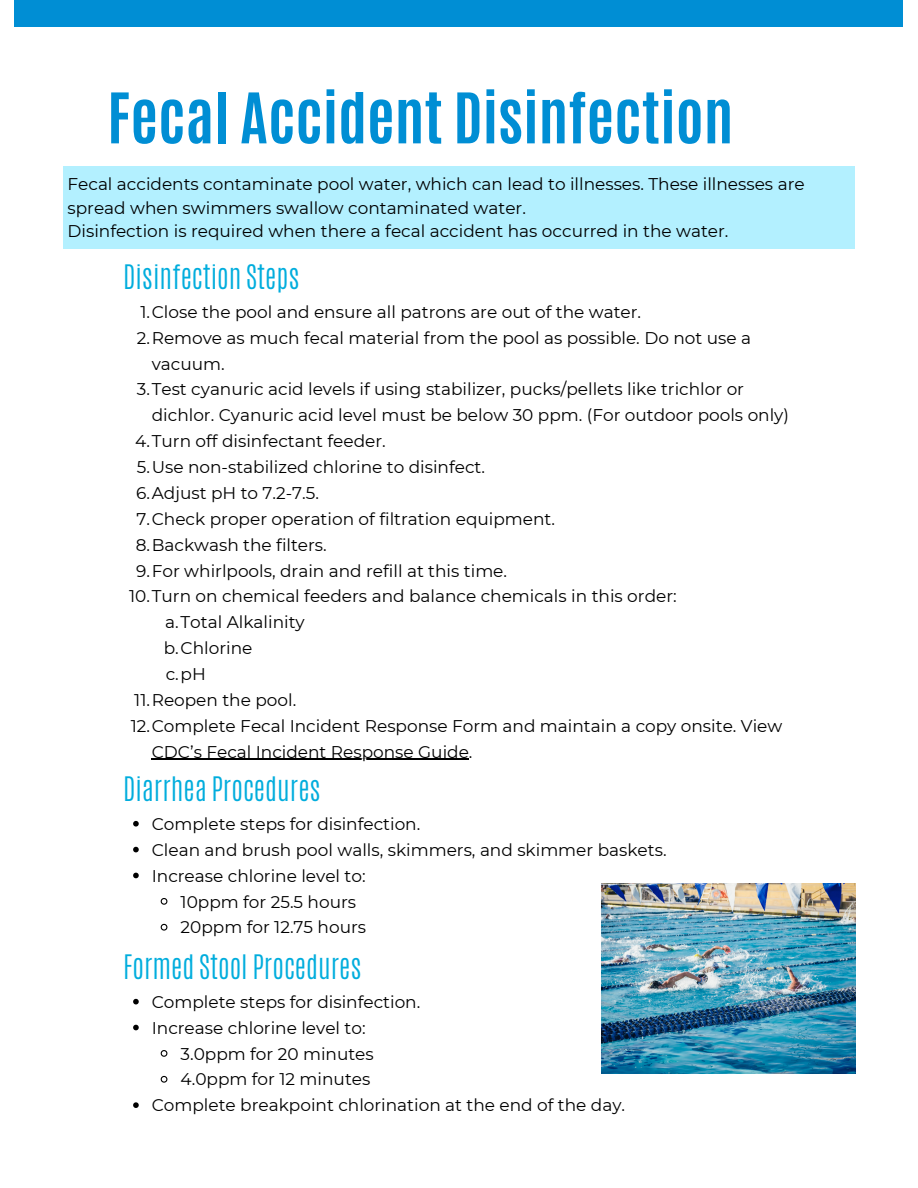
<style>
.page{position:relative;width:918px;height:1188px;background:#fff}
.page>*{position:absolute;margin:0;border:0;box-sizing:border-box;transform-origin:0 0}
.t1{font:700 59.25px "Antonio";color:#008ed4}
.t2{font:300 28.2px "Antonio";color:#00addd}
.t3{font:16.95px/25.8px "Montserrat";color:#000}
</style>
<div class="page">
<div style="left:15px;top:0;width:888px;height:27px;background:#008ed4"></div>
<div style="left:63px;top:167px;width:792px;height:82px;background:#b3f0ff"></div>
<img style="left:601px;top:883px;width:254px;height:190px">
<hr style="left:152px;top:759px;width:317px;height:1px;background:#000">
<svg style="left:133px;top:821px;width:6px;height:6px"></svg>
<svg style="left:133px;top:847px;width:6px;height:5px"></svg>
<svg style="left:133px;top:873px;width:6px;height:5px"></svg>
<svg style="left:160px;top:898px;width:8px;height:7px"></svg>
<svg style="left:160px;top:923px;width:8px;height:8px"></svg>
<svg style="left:133px;top:999px;width:6px;height:5px"></svg>
<svg style="left:133px;top:1025px;width:6px;height:5px"></svg>
<svg style="left:160px;top:1050px;width:8px;height:7px"></svg>
<svg style="left:160px;top:1075px;width:8px;height:8px"></svg>
<svg style="left:133px;top:1102px;width:6px;height:6px"></svg>
<h2 class="t1" style="left:107px;top:76px;width:627px">Fecal Accident Disinfection</h2>
<h1 class="t3" style="left:68px;top:172px;width:739px;line-height:23.7px">Fecal accidents contaminate pool water, which can lead to illnesses. These illnesses are spread when swimmers swallow contaminated water.</h1>
<p class="t3" style="left:68px;top:218px;width:663px">Disinfection is required when there a fecal accident has occurred in the water.</p>
<p class="t2" style="left:123px;top:257px;width:178px">Disinfection Steps</p>
<p class="t3" style="left:140px;top:299px;width:502px">1.Close the pool and ensure all patrons are out of the water.</p>
<p class="t3" style="left:152px;top:325px;width:601px;text-indent:-15px">2.Remove as much fecal material from the pool as possible. Do not use a vacuum.</p>
<p class="t3" style="left:152px;top:376px;width:639px;text-indent:-15px">3.Test cyanuric acid levels if using stabilizer, pucks/pellets like trichlor or dichlor. Cyanuric acid level must be below 30 ppm. (For outdoor pools only)</p>
<p class="t3" style="left:135px;top:428px;width:252px">4.Turn off disinfectant feeder.</p>
<p class="t3" style="left:137px;top:454px;width:350px">5.Use non-stabilized chlorine to disinfect.</p>
<p class="t3" style="left:136px;top:480px;width:184px">6.Adjust pH to 7.2-7.5.</p>
<p class="t3" style="left:136px;top:506px;width:420px">7.Check proper operation of filtration equipment.</p>
<p class="t3" style="left:136px;top:532px;width:193px">8.Backwash the filters.</p>
<p class="t3" style="left:136px;top:558px;width:372px">9.For whirlpools, drain and refill at this time.</p>
<p class="t3" style="left:129px;top:583px;width:549px">10.Turn on chemical feeders and balance chemicals in this order:</p>
<p class="t3" style="left:165px;top:609px;width:141px">a.Total Alkalinity</p>
<p class="t3" style="left:164px;top:635px;width:90px">b.Chlorine</p>
<p class="t3" style="left:166px;top:661px;width:42px">c.pH</p>
<p class="t3" style="left:134px;top:687px;width:164px">11.Reopen the pool.</p>
<p class="t3" style="left:131px;top:713px;width:653px">12.Complete Fecal Incident Response Form and maintain a copy onsite. View</p>
<h2 class="t3" style="left:152px;top:739px;width:322px">CDC’s Fecal Incident Response Guide.</h2>
<h2 class="t2" style="left:123px;top:769px;width:199px">Diarrhea Procedures</h2>
<p class="t3" style="left:152px;top:811px;width:270px">Complete steps for disinfection.</p>
<p class="t3" style="left:152px;top:837px;width:516px">Clean and brush pool walls, skimmers, and skimmer baskets.</p>
<p class="t3" style="left:152px;top:863px;width:215px">Increase chlorine level to:</p>
<p class="t3" style="left:181px;top:889px;width:177px">10ppm for 25.5 hours</p>
<p class="t3" style="left:181px;top:914px;width:187px">20ppm for 12.75 hours</p>
<h2 class="t2" style="left:123px;top:947px;width:240px">Formed Stool Procedures</h2>
<p class="t3" style="left:152px;top:989px;width:270px">Complete steps for disinfection.</p>
<p class="t3" style="left:152px;top:1015px;width:215px">Increase chlorine level to:</p>
<p class="t3" style="left:181px;top:1041px;width:195px">3.0ppm for 20 minutes</p>
<p class="t3" style="left:181px;top:1066px;width:191px">4.0ppm for 12 minutes</p>
<p class="t3" style="left:152px;top:1092px;width:475px">Complete breakpoint chlorination at the end of the day.</p>
</div>
